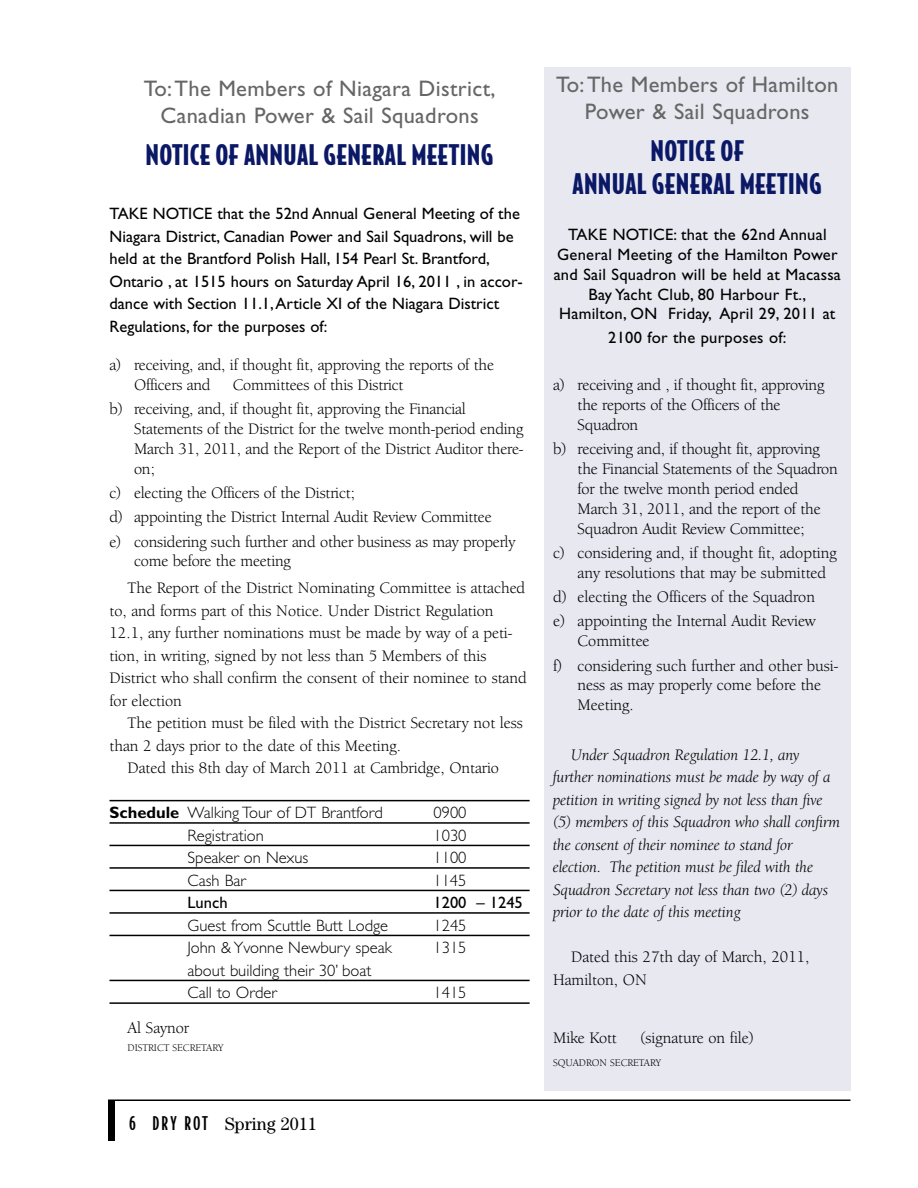
<style>
.page{position:relative;width:918px;height:1188px;background:#fff}
.page>*{position:absolute;margin:0;border:0;box-sizing:border-box;transform-origin:0 0}
.t1{font:900 27px/32.4px "Bodega Sans";letter-spacing:.015em;color:#0b1866;text-align:center}
.t2{font:22.5px/27px "Gill Sans";letter-spacing:.015em;color:#666;text-align:center}
.t3{font:18px "Century";color:#000}
.t4{font:16.5px/19.8px "Berkeley Oldstyle IT Cby BT";color:#000}
.t5{font:16.5px/22.5px "Gill Sans";color:#000}
.t6{font:italic 16.5px/22.5px "Berkeley Oldstyle IT Cby BT";color:#000}
.t7{font:300 16.5px/22.5px "Gill Sans";color:#000}
.t8{font:10.5px "Berkeley Oldstyle IT Cby BT";color:#000}
.s1{font-weight:700}
.s2{font-family:"Bodega Sans";font-weight:500}
</style>
<div class="page">
<hr style="left:108px;top:1100px;width:742px;height:1px;background:#000">
<div style="left:108px;top:1100px;width:7px;height:41px;background:#000"></div>
<hr style="left:110px;top:800px;width:420px;height:1px;background:#000">
<hr style="left:110px;top:822px;width:420px;height:2px;background:#000">
<hr style="left:110px;top:845px;width:420px;height:1px;background:#000">
<hr style="left:110px;top:867px;width:420px;height:2px;background:#000">
<hr style="left:110px;top:890px;width:420px;height:1px;background:#000">
<hr style="left:110px;top:912px;width:420px;height:2px;background:#000">
<hr style="left:110px;top:935px;width:420px;height:1px;background:#000">
<hr style="left:110px;top:980px;width:420px;height:1px;background:#000">
<hr style="left:110px;top:1002px;width:420px;height:2px;background:#000">
<div style="left:544px;top:68px;width:306px;height:1023px;background:#e7e8f0"></div>
<h2 class="t2" style="left:144px;top:77px;width:353px">To:The Members of Niagara District,<br>Canadian Power &amp; Sail Squadrons</h2>
<h1 class="t1" style="left:145px;top:140px;width:350px">NOTICE OF ANNUAL GENERAL MEETING</h1>
<p class="t5" style="left:110px;top:204px;width:415px">TAKE NOTICE that the 52nd Annual General Meeting of the Niagara District, Canadian Power and Sail Squadrons, will be held at the Brantford Polish Hall, 154 Pearl St. Brantford, Ontario , at 1515 hours on Saturday April 16, 2011 , in accor&shy;dance with Section 11.1,Article XI of the Niagara District Regulations, for the purposes of:</p>
<p class="t4" style="left:134px;top:356px;width:361px;text-indent:-25px">a) receiving, and, if thought fit, approving the reports of the<br>Officers and</p>
<p class="t4" style="left:110px;top:374px;width:358px;line-height:24.3px;text-indent:123px">Committees of this District<br>b) receiving, and, if thought fit, approving the Financial</p>
<p class="t4" style="left:134px;top:420px;width:391px;text-align:justify">Statements of the District for the twelve month-period ending March 31, 2011, and the Report of the District Auditor there&shy;on;</p>
<p class="t4" style="left:110px;top:482px;width:407px;line-height:24.3px">c) electing the Officers of the District;<br>d) appointing the District Internal Audit Review Committee<br>e) considering such further and other business as may properly</p>
<p class="t4" style="left:128px;top:549px;width:399px;line-height:27px;text-indent:6px">come before the meeting<br>The Report of the District Nominating Committee is attached</p>
<p class="t4" style="left:110px;top:601px;width:419px;line-height:22.5px">to, and forms part of this Notice. Under District Regulation 12.1, any further nominations must be made by way of a peti&shy;tion, in writing, signed by not less than 5 Members of this District who shall confirm the consent of their nominee to stand for election</p>
<p class="t4" style="left:109px;top:713px;width:415px;line-height:22.5px;text-indent:18px">The petition must be filed with the District Secretary not less than 2 days prior to the date of this Meeting.</p>
<p class="t4" style="left:128px;top:760px;width:373px">Dated this 8th day of March 2011 at Cambridge, Ontario</p>
<p class="t7" style="left:110px;top:803px;width:275px"><span class="s1">Schedule</span> Walking Tour of DT Brantford</p>
<p class="t7" style="left:434px;top:803px;width:34px">0900</p>
<p class="t7" style="left:188px;top:826px;width:78px">Registration</p>
<p class="t7" style="left:434px;top:826px;width:34px">1030</p>
<p class="t7" style="left:188px;top:848px;width:122px">Speaker on Nexus</p>
<p class="t7" style="left:434px;top:848px;width:34px">1100</p>
<p class="t7" style="left:188px;top:871px;width:60px">Cash Bar</p>
<p class="t7" style="left:433px;top:871px;width:34px">1145</p>
<p class="t5" style="left:188px;top:893px;width:42px">Lunch</p>
<p class="t5" style="left:434px;top:893px;width:91px">1200 – 1245</p>
<p class="t7" style="left:188px;top:916px;width:202px">Guest from Scuttle Butt Lodge</p>
<p class="t7" style="left:434px;top:916px;width:34px">1245</p>
<p class="t7" style="left:188px;top:938px;width:206px">John &amp; Yvonne Newbury speak</p>
<p class="t7" style="left:434px;top:938px;width:34px">1315</p>
<p class="t7" style="left:188px;top:961px;width:185px">about building their 30’ boat<br>Call to Order</p>
<p class="t7" style="left:434px;top:983px;width:34px">1415</p>
<p class="t4" style="left:128px;top:1019px;width:63px">Al Saynor</p>
<p class="t8" style="left:128px;top:1043px;width:97px">DISTRICT SECRETARY</p>
<p class="t3" style="left:129px;top:1117px;width:189px"><span class="s2">6 DRY ROT</span> Spring 2011</p>
<h2 class="t2" style="left:556px;top:73px;width:284px">To:The Members of Hamilton<br>Power &amp; Sail Squadrons</h2>
<h1 class="t1" style="left:572px;top:136px;width:251px">NOTICE OF<br>ANNUAL GENERAL MEETING</h1>
<p class="t5" style="left:554px;top:226px;width:289px;line-height:19.8px;text-align:center">TAKE NOTICE: that the 62nd Annual General Meeting of the Hamilton Power and Sail Squadron will be held at Macassa Bay Yacht Club, 80 Harbour Ft., Hamilton, ON Friday, April 29, 2011 at</p>
<p class="t5" style="left:608px;top:328px;width:180px">2100 for the purposes of:</p>
<p class="t4" style="left:578px;top:377px;width:248px;text-indent:-25px">a) receiving and , if thought fit, approving the reports of the Officers of the<br>Squadron</p>
<p class="t4" style="left:578px;top:441px;width:262px;text-indent:-25px">b) receiving and, if thought fit, approving the Financial Statements of the Squadron for the twelve month period ended March 31, 2011, and the report of the Squadron Audit Review Committee;</p>
<p class="t4" style="left:578px;top:544px;width:261px;text-indent:-25px">c) considering and, if thought fit, adopting any resolutions that may be submitted</p>
<p class="t4" style="left:553px;top:586px;width:264px;line-height:24.3px">d) electing the Officers of the Squadron e) appointing the Internal Audit Review</p>
<p class="t4" style="left:553px;top:630px;width:287px;line-height:24.3px;text-indent:25px">Committee<br>f) considering such further and other busi-</p>
<p class="t4" style="left:578px;top:677px;width:245px">ness as may properly come before the<br>Meeting.</p>
<p class="t6" style="left:553px;top:745px;width:289px;text-indent:18px">Under Squadron Regulation 12.1, any further nominations must be made by way of a petition in writing signed by not less than five (5) members of this Squadron who shall confirm the consent of their nominee to stand for election. The petition must be filed with the Squadron Secretary not less than two (2) days prior to the date of this meeting</p>
<p class="t4" style="left:553px;top:947px;width:258px;line-height:22.5px;text-indent:18px">Dated this 27th day of March, 2011,<br>Hamilton, ON</p>
<p class="t4" style="left:553px;top:1029px;width:65px">Mike Kott</p>
<p class="t4" style="left:640px;top:1029px;width:115px">(signature on file)</p>
<p class="t8" style="left:553px;top:1058px;width:110px">SQUADRON SECRETARY</p>
</div>
